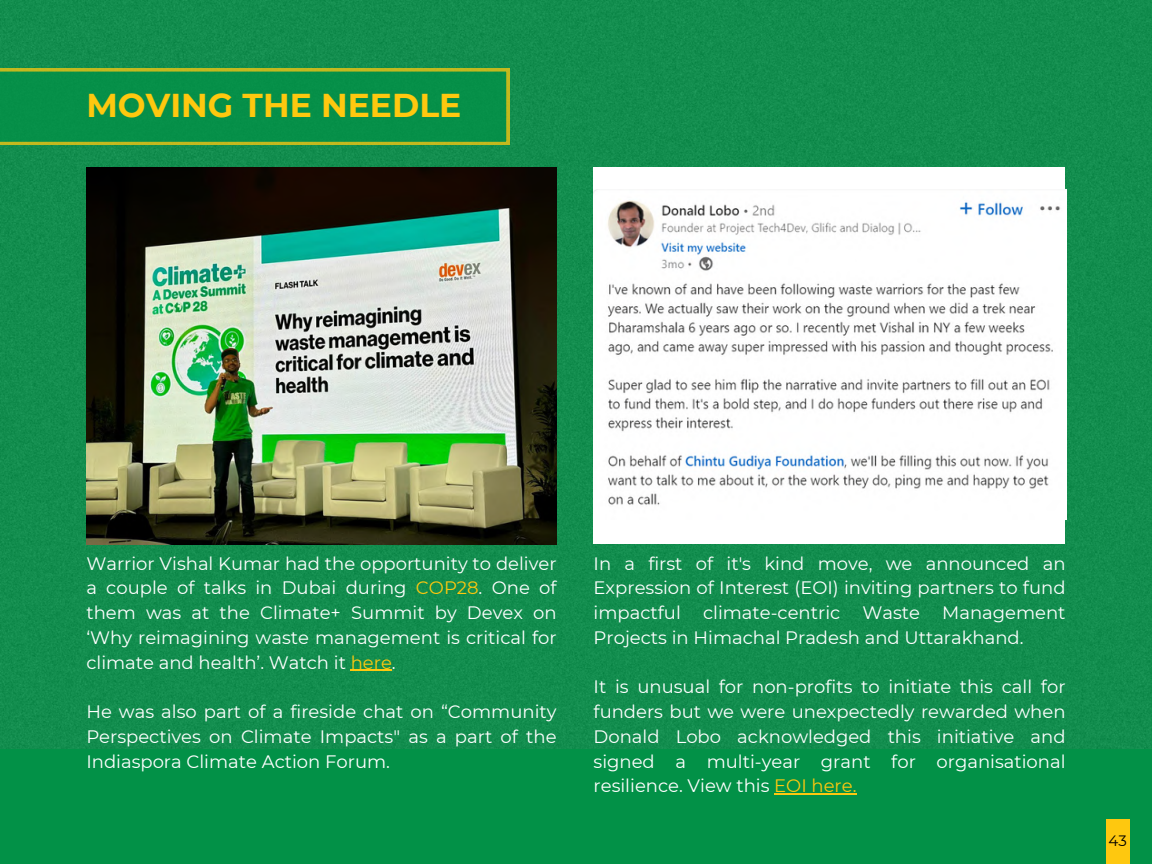
<style>
.page{position:relative;width:1152px;height:864px;background:#029147}
.page>*{position:absolute;margin:0;border:0;box-sizing:border-box;transform-origin:0 0}
.t1{font:700 33px "Montserrat";color:#fec80f}
.t2{font:18px/24.8px "Montserrat";color:#fff;text-align:justify}
.t3{font:15px "Montserrat";color:#000}
.s1{color:#fec80f}
</style>
<div class="page">
<div style="left:0;top:0;width:1152px;height:749px;background:#128d4e"></div>
<div style="left:594px;top:167px;width:471px;height:377px;background:#fff"></div>
<img style="left:86px;top:167px;width:471px;height:377px">
<svg style="left:0;top:68px;width:509px;height:77px"></svg>
<div style="left:1106px;top:819px;width:24px;height:45px;background:#fec80f"></div>
<img style="left:594px;top:190px;width:472px;height:329px">
<hr style="left:351px;top:670px;width:41px;height:1px;background:#fec80f">
<hr style="left:774px;top:793px;width:83px;height:2px;background:#fec80f">
<h1 class="t1" style="left:86px;top:85px;width:377px">MOVING THE NEEDLE</h1>
<p class="t2" style="left:86px;top:551px;width:472px">Warrior Vishal Kumar had the opportunity to deliver a couple of talks in Dubai during <span class="s1">COP28</span>. One of them was at the Climate+ Summit by Devex on ‘Why reimagining waste management is critical for climate and health’. Watch it <span class="s1">here</span>.</p>
<p class="t2" style="left:86px;top:699px;width:472px">He was also part of a fireside chat on “Community Perspectives on Climate Impacts" as a part of the Indiaspora Climate Action Forum.</p>
<p class="t2" style="left:594px;top:551px;width:473px">In a first of it's kind move, we announced an Expression of Interest (EOI) inviting partners to fund impactful climate-centric Waste Management Projects in Himachal Pradesh and Uttarakhand.</p>
<p class="t2" style="left:594px;top:674px;width:473px">It is unusual for non-profits to initiate this call for funders but we were unexpectedly rewarded when Donald Lobo acknowledged this initiative and signed a multi-year grant for organisational resilience. View this <span class="s1">EOI here.</span></p>
<p class="t3" style="left:1109px;top:832px;width:20px">43</p>
</div>
